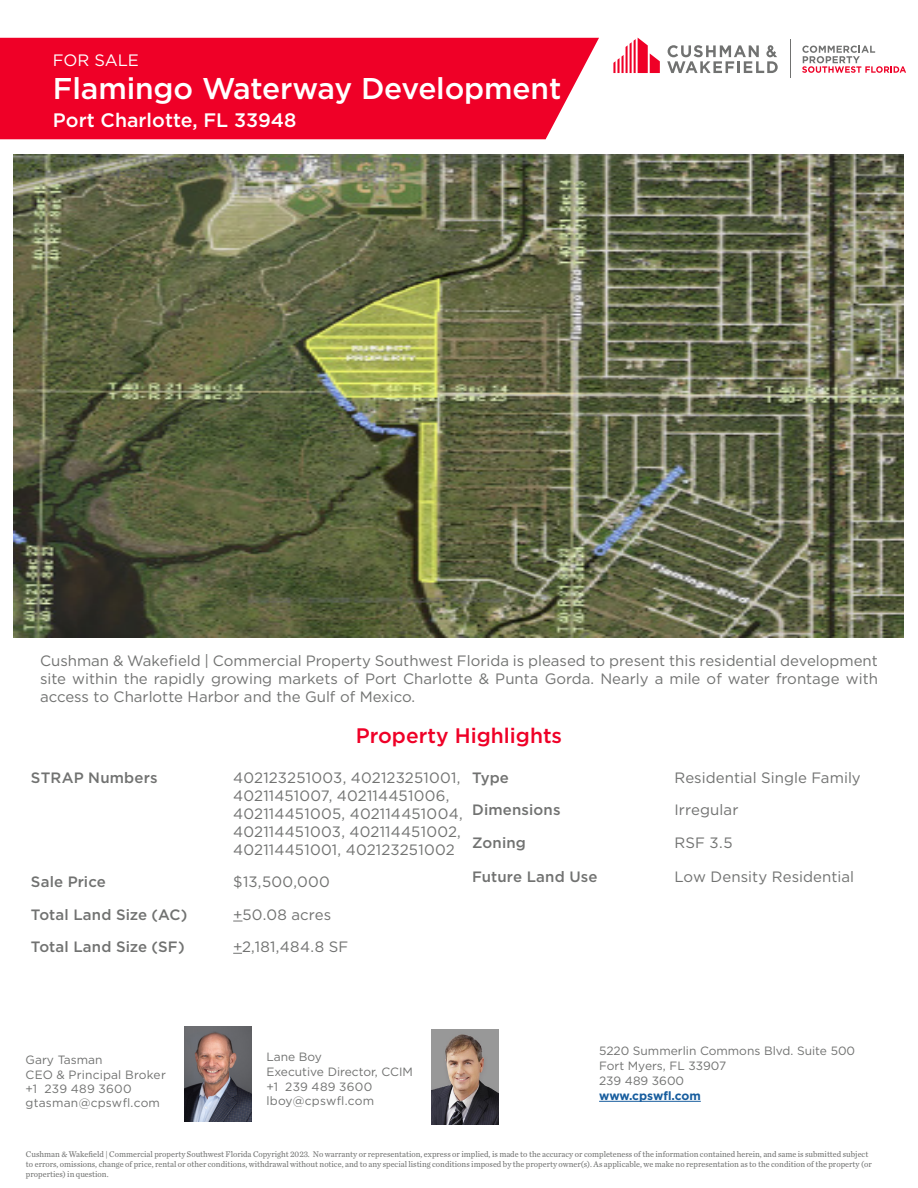
<style>
.page{position:relative;width:918px;height:1188px;background:#fff}
.page>*{position:absolute;margin:0;border:0;box-sizing:border-box;transform-origin:0 0}
.Property_Name___Addr{font:500 30px "Gotham";letter-spacing:-.005em;color:#fff}
.Section_Head_-_red{font:500 21px "Gotham";color:#ef0027}
.Property_Name___Addr-2{font:500 19.5px "Gotham";color:#fff}
.Banner_Callout_Text{font:16.5px "Gotham";color:#fff}
.Table_text_-_small{font:15px/18px "Gotham";letter-spacing:.005em;color:#717271}
.Table_text_-_small-2{font:500 15px "Gotham";letter-spacing:.01em;color:#717271}
.Company_Address_Text{font:12px/15px "Gotham";color:#717271}
.Broker_Contact_Small{font:12px/14.4px "Gotham";letter-spacing:.015em;color:#717271}
.URL{font:700 12px "Gotham";letter-spacing:-.005em;color:#175d9e}
.disclaimer{font:8.7px/10.4px "Chronicle Text G2";color:#717271;scale:.95 1}
</style>
<div class="page">
<hr style="left:790px;top:39px;width:1px;height:39px;background:#717271">
<svg style="left:613px;top:38px;width:47px;height:35px"></svg>
<svg style="left:667px;top:45px;width:111px;height:28px"></svg>
<svg style="left:802px;top:46px;width:104px;height:27px"></svg>
<hr style="left:599px;top:1101px;width:102px;height:1px;background:#175d9e">
<img style="left:431px;top:1029px;width:67px;height:96px">
<img style="left:184px;top:1026px;width:67px;height:96px">
<img style="left:13px;top:154px;width:890px;height:483px">
<div style="left:0;top:38px;width:599px;height:101px;background:#ef0027"></div>
<p class="Banner_Callout_Text" style="left:53px;top:49px;width:88px">FOR SALE</p>
<p class="Property_Name___Addr" style="left:53px;top:69px;width:510px">Flamingo Waterway Development</p>
<p class="Property_Name___Addr-2" style="left:53px;top:107px;width:245px">Port Charlotte, FL 33948</p>
<p class="Table_text_-_small" style="left:40px;top:651px;width:840px;text-align:justify">Cushman &amp; Wakefield | Commercial Property Southwest Florida is pleased to present this residential development site within the rapidly growing markets of Port Charlotte &amp; Punta Gorda. Nearly a mile of water frontage with access to Charlotte Harbor and the Gulf of Mexico.</p>
<p class="Section_Head_-_red" style="left:356px;top:721px;width:208px">Property Highlights</p>
<p class="Table_text_-_small-2" style="left:31px;top:768px;width:128px">STRAP Numbers</p>
<p class="Table_text_-_small" style="left:233px;top:768px;width:229px">402123251003, 402123251001,<br>40211451007, 402114451006,</p>
<p class="Table_text_-_small" style="left:233px;top:804px;width:231px">402114451005, 402114451004,<br>402114451003, 402114451002,<br>402114451001, 402123251002</p>
<p class="Table_text_-_small-2" style="left:31px;top:872px;width:76px">Sale Price</p>
<p class="Table_text_-_small" style="left:233px;top:873px;width:98px">$13,500,000</p>
<p class="Table_text_-_small-2" style="left:31px;top:904px;width:158px">Total Land Size (AC)</p>
<p class="Table_text_-_small" style="left:233px;top:905px;width:100px">+50.08 acres</p>
<p class="Table_text_-_small-2" style="left:31px;top:937px;width:155px">Total Land Size (SF)</p>
<p class="Table_text_-_small" style="left:233px;top:937px;width:117px">+2,181,484.8 SF</p>
<p class="Table_text_-_small-2" style="left:472px;top:768px;width:38px">Type</p>
<p class="Table_text_-_small" style="left:674px;top:768px;width:188px">Residential Single Family</p>
<p class="Table_text_-_small-2" style="left:472px;top:800px;width:90px">Dimensions</p>
<p class="Table_text_-_small" style="left:674px;top:801px;width:65px">Irregular</p>
<p class="Table_text_-_small-2" style="left:472px;top:832px;width:55px">Zoning</p>
<p class="Table_text_-_small" style="left:674px;top:833px;width:60px">RSF 3.5</p>
<p class="Table_text_-_small-2" style="left:472px;top:867px;width:127px">Future Land Use</p>
<p class="Table_text_-_small" style="left:674px;top:867px;width:181px">Low Density Residential</p>
<p class="Company_Address_Text" style="left:26px;top:1052px;width:78px">Gary Tasman</p>
<p class="Broker_Contact_Small" style="left:26px;top:1067px;width:142px">CEO &amp; Principal Broker</p>
<p class="Broker_Contact_Small" style="left:26px;top:1081px;width:136px">+1 239 489 3600 gtasman@cpswfl.com</p>
<p class="Company_Address_Text" style="left:266px;top:1049px;width:57px">Lane Boy</p>
<p class="Company_Address_Text" style="left:266px;top:1064px;width:148px">Executive Director, CCIM</p>
<p class="Broker_Contact_Small" style="left:266px;top:1079px;width:109px">+1 239 489 3600 lboy@cpswfl.com</p>
<p class="Company_Address_Text" style="left:599px;top:1043px;width:258px">5220 Summerlin Commons Blvd. Suite 500</p>
<p class="Company_Address_Text" style="left:599px;top:1058px;width:129px">Fort Myers, FL 33907<br>239 489 3600</p>
<p class="URL" style="left:599px;top:1088px;width:103px">www.cpswfl.com</p>
<p class="disclaimer" style="left:26px;top:1148px;width:892px">Cushman &amp; Wakefield | Commercial property Southwest Florida Copyright 2023. No warranty or representation, express or implied, is made to the accuracy or completeness of the information contained herein, and same is submitted subject to errors, omissions, change of price, rental or other conditions, withdrawal without notice, and to any special listing conditions imposed by the property owner(s). As applicable, we make no representation as to the condition of the property (or properties) in question.</p>
</div>
